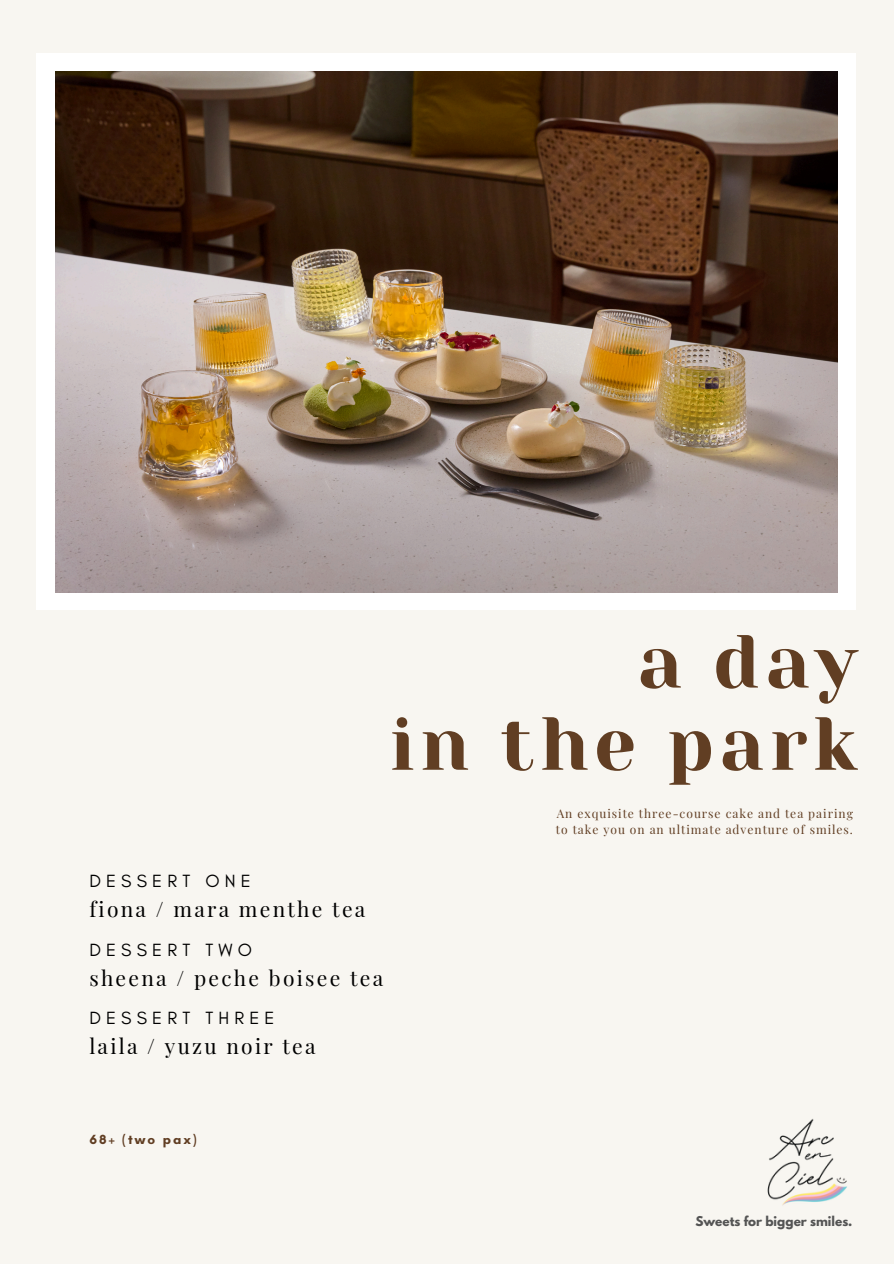
<style>
.page{position:relative;width:894px;height:1264px;background:#fff}
.page>*{position:absolute;margin:0;border:0;box-sizing:border-box;transform-origin:0 0}
.t1{font:75px/82.2px "Yeseva One";letter-spacing:.065em;color:#613e23;text-align:right}
.t2{font:21px "Playfair Display";letter-spacing:.11em;color:#000}
.t3{font:18px "Glacial Indifference";letter-spacing:.285em;color:#000}
.t4{font:700 13.5px "Glacial Indifference";letter-spacing:.155em;color:#613e23}
.t5{font:12px "Playfair Display";letter-spacing:.08em;color:#613e23}
.t6{font:700 12px "League Spartan";color:#545454}
</style>
<div class="page">
<div style="left:0;top:0;width:893px;height:1263px;background:#f8f6f1"></div>
<div style="left:36px;top:54px;width:820px;height:556px;background:#fff"></div>
<img style="left:767px;top:1119px;width:80px;height:86px">
<img style="left:56px;top:71px;width:781px;height:521px">
<p class="t1" style="left:389px;top:621px;width:469px">a day<br>in the park</p>
<h3 class="t5" style="left:556px;top:805px;width:298px">An exquisite three-course cake and tea pairing</h3>
<h2 class="t5" style="left:555px;top:821px;width:298px">to take you on an ultimate adventure of smiles.</h2>
<h3 class="t3" style="left:89px;top:870px;width:163px">DESSERT ONE</h3>
<h2 class="t2" style="left:89px;top:894px;width:277px">fiona / mara menthe tea</h2>
<h4 class="t3" style="left:89px;top:938px;width:164px">DESSERT TWO</h4>
<h2 class="t2" style="left:89px;top:962px;width:295px">sheena / peche boisee tea</h2>
<h5 class="t3" style="left:89px;top:1007px;width:187px">DESSERT THREE</h5>
<p class="t2" style="left:89px;top:1031px;width:228px">laila / yuzu noir tea</p>
<h3 class="t4" style="left:89px;top:1131px;width:109px">68+ (two pax)</h3>
<p class="t6" style="left:695px;top:1214px;width:159px">Sweets for bigger smiles.</p>
</div>
